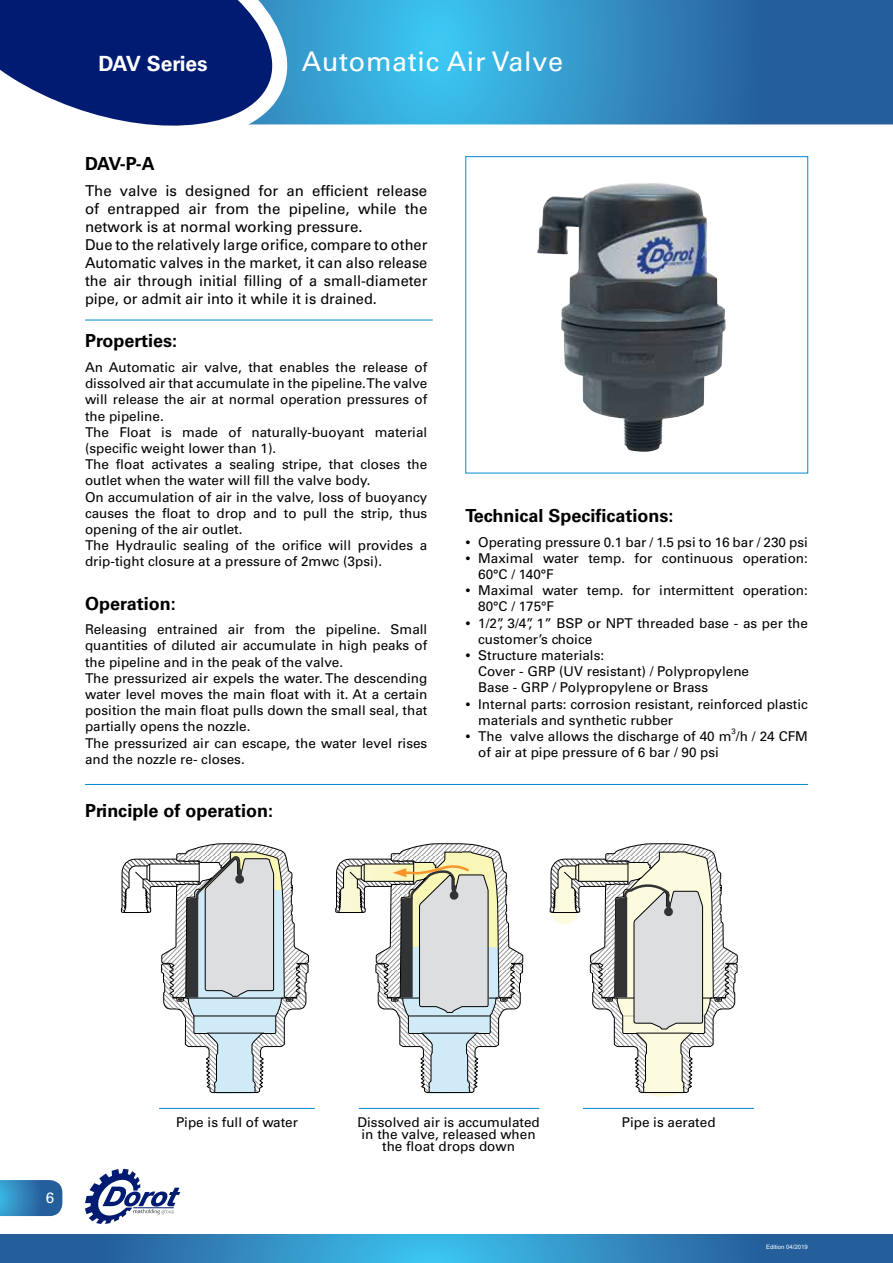
<style>
.page{position:relative;width:893px;height:1263px;background:#fff}
.page>*{position:absolute;margin:0;border:0;box-sizing:border-box;transform-origin:0 0}
.t1{font:27px "Univers LT Std";letter-spacing:.025em;color:#fff}
.t2{font:700 21px "Univers LT Std";color:#fff}
.t3{font:700 18px "Univers LT Std";color:#000}
.t4{font:15px/18px "Univers LT Std";color:#000}
.t5{font:15px "Univers LT Std";color:#fff}
.t6{font:13.5px/16.2px "Univers LT Std";color:#000}
.t7{font:7.8px "Univers LT Std";color:#000}
.t8{font:6px "Arial";color:#fff}
.s1{font-family:"Myriad Pro";font-size:18px}
</style>
<div class="page">
<svg style="left:0;top:1234px;width:892px;height:29px;background:#2e83ba"></svg>
<svg style="left:0;top:1180px;width:62px;height:36px;background:#327db4"></svg>
<svg style="left:324px;top:0;width:569px;height:124px;background:#308cc1"></svg>
<svg style="left:0;top:0;width:324px;height:126px;background:#2c4d92"></svg>
<svg style="left:892px;top:1234px;width:1px;height:29px"></svg>
<svg style="left:85px;top:1169px;width:95px;height:55px"></svg>
<hr style="left:85px;top:320px;width:348px;height:1px;background:#008ad0">
<hr style="left:159px;top:1108px;width:156px;height:1px;background:#008ad0">
<hr style="left:359px;top:1108px;width:180px;height:1px;background:#008ad0">
<hr style="left:583px;top:1108px;width:171px;height:1px;background:#008ad0">
<svg style="left:550px;top:843px;width:188px;height:254px"></svg>
<svg style="left:121px;top:843px;width:188px;height:251px"></svg>
<hr style="left:187px;top:998px;width:96px;height:1px;background:#000">
<hr style="left:194px;top:1016px;width:81px;height:1px;background:#000">
<hr style="left:207px;top:1033px;width:57px;height:1px;background:#000">
<svg style="left:335px;top:843px;width:188px;height:251px"></svg>
<hr style="left:408px;top:1016px;width:82px;height:1px;background:#000">
<hr style="left:422px;top:1033px;width:56px;height:1px;background:#000">
<hr style="left:85px;top:784px;width:723px;height:1px;background:#008ad0">
<img style="left:537px;top:183px;width:189px;height:269px">
<h2 class="t2" style="left:98px;top:51px;width:111px">DAV Series</h2>
<h1 class="t1" style="left:302px;top:46px;width:263px">Automatic Air Valve</h1>
<h3 class="t3" style="left:85px;top:153px;width:71px">DAV-P-A</h3>
<p class="t4" style="left:85px;top:182px;width:344px">The valve is designed for an efficient release of entrapped air from the pipeline, while the network is at normal working pressure.<br>Due to the relatively large orifice, compare to other Automatic valves in the market, it can also release the air through initial filling of a small-diameter pipe, or admit air into it while it is drained.</p>
<h3 class="t3" style="left:85px;top:330px;width:94px">Properties:</h3>
<p class="t6" style="left:85px;top:359px;width:344px">An Automatic air valve, that enables the release of dissolved air that accumulate in the pipeline. The valve will release the air at normal operation pressures of the pipeline.<br>The Float is made of naturally-buoyant material (specific weight lower than 1).<br>The float activates a sealing stripe, that closes the outlet when the water will fill the valve body.<br>On accumulation of air in the valve, loss of buoyancy causes the float to drop and to pull the strip, thus opening of the air outlet.<br>The Hydraulic sealing of the orifice will provides a drip-tight closure at a pressure of 2mwc (3psi).</p>
<h3 class="t3" style="left:85px;top:593px;width:92px">Operation:</h3>
<p class="t6" style="left:85px;top:621px;width:344px">Releasing entrained air from the pipeline. Small quantities of diluted air accumulate in high peaks of the pipeline and in the peak of the valve.<br>The pressurized air expels the water. The descending water level moves the main float with it. At a certain position the main float pulls down the small seal, that partially opens the nozzle.<br>The pressurized air can escape, the water level rises and the nozzle re- closes.</p>
<h3 class="t3" style="left:85px;top:800px;width:189px">Principle of operation:</h3>
<h3 class="t3" style="left:465px;top:505px;width:209px">Technical Specifications:</h3>
<p class="t6" style="left:465px;top:534px;width:344px"><span class="s1">•</span> Operating pressure 0.1 bar / 1.5 psi to 16 bar / 230 psi</p>
<p class="t6" style="left:478px;top:550px;width:331px;text-indent:-13px"><span class="s1">•</span> Maximal water temp. for continuous operation:<br>60°C / 140°F</p>
<p class="t6" style="left:478px;top:582px;width:331px;text-indent:-13px"><span class="s1">•</span> Maximal water temp. for intermittent operation:<br>80°C / 175°F</p>
<p class="t6" style="left:478px;top:615px;width:331px;text-indent:-13px"><span class="s1">•</span> 1/2”, 3/4”, 1” BSP or NPT threaded base - as per the customer’s choice</p>
<p class="t6" style="left:478px;top:647px;width:272px;text-indent:-13px"><span class="s1">•</span> Structure materials:<br>Cover - GRP (UV resistant) / Polypropylene<br>Base - GRP / Polypropylene or Brass</p>
<p class="t6" style="left:478px;top:696px;width:331px;text-indent:-13px"><span class="s1">•</span> Internal parts: corrosion resistant, reinforced plastic materials and synthetic rubber</p>
<p class="t6" style="left:465px;top:728px;width:344px"><span class="s1">•</span> The valve allows the discharge of 40 m /h / 24 CFM</p>
<p class="t7" style="left:731px;top:726px;width:6px">3</p>
<p class="t6" style="left:478px;top:744px;width:242px">of air at pipe pressure of 6 bar / 90 psi</p>
<p class="t5" style="left:46px;top:1189px;width:10px">6</p>
<p class="t6" style="left:176px;top:1114px;width:123px">Pipe is full of water</p>
<p class="t6" style="left:357px;top:1115px;width:184px">Dissolved air is accumulated</p>
<p class="t6" style="left:622px;top:1114px;width:95px">Pipe is aerated</p>
<p class="t6" style="left:362px;top:1129px;width:176px;line-height:12px;text-align:center">in the valve, released when the float drops down</p>
<p class="t8" style="left:766px;top:1243px;width:43px">Edition 04/2019</p>
</div>
